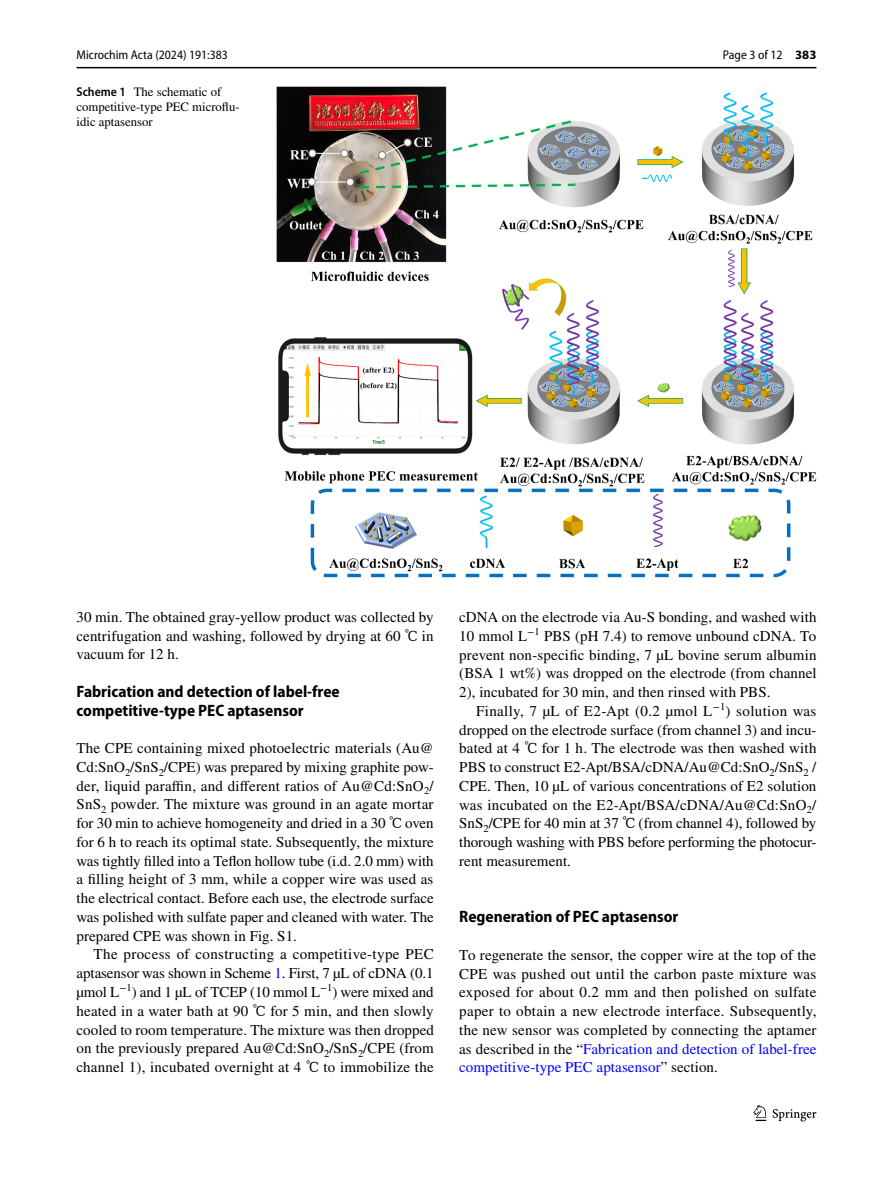
<style>
.page{position:relative;width:893px;height:1187px;background:#fff}
.page>*{position:absolute;margin:0;border:0;box-sizing:border-box;transform-origin:0 0}
.t1{font:700 semi-condensed 16.5px/18.8px "Myriad Pro";color:#000}
.t2{font:15px/18.8px "STIX";letter-spacing:.005em;color:#000;text-align:justify}
.t3{font:12.75px/15px "STIX";color:#000}
.t4{font:semi-condensed 12.75px "Myriad Pro";color:#000}
.s1{font-weight:700;font-stretch:normal}
.s2{font-family:"Myriad Pro";font-weight:600;font-stretch:semi-condensed}
.s3{font-family:"Code 2000"}
.s4{color:#00f}
</style>
<div class="page">
<hr style="left:77px;top:67px;width:739px;height:1px;background:#000">
<svg style="left:753px;top:1105px;width:13px;height:15px"></svg>
<svg style="left:773px;top:1109px;width:43px;height:12px"></svg>
<img style="left:276px;top:87px;width:540px;height:490px">
<p class="t4" style="left:77px;top:48px;width:153px">Microchim Acta (2024) 191:383</p>
<p class="t4" style="left:723px;top:48px;width:95px">Page 3 of 12 <span class="s1">383</span></p>
<p class="t3" style="left:77px;top:85px;width:165px"><span class="s2">Scheme 1</span> The schematic of competitive-type PEC microflu&shy;idic aptasensor</p>
<p class="t2" style="left:77px;top:608px;width:359px">30 min. The obtained gray-yellow product was collected by centrifugation and washing, followed by drying at 60 <span class="s3">℃</span> in vacuum for 12 h.</p>
<p class="t1" style="left:77px;top:682px;width:265px">Fabrication and detection of label‑free competitive‑type PEC aptasensor</p>
<p class="t2" style="left:77px;top:739px;width:359px">The CPE containing mixed photoelectric materials (Au@ Cd:SnO<sub>2</sub>/SnS<sub>2</sub>/CPE) was prepared by mixing graphite pow&shy;der, liquid paraffin, and different ratios of Au@Cd:SnO<sub>2</sub>/ SnS<sub>2</sub> powder. The mixture was ground in an agate mortar for 30 min to achieve homogeneity and dried in a 30 <span class="s3">℃</span> oven for 6 h to reach its optimal state. Subsequently, the mixture was tightly filled into a Teflon hollow tube (i.d. 2.0 mm) with a filling height of 3 mm, while a copper wire was used as the electrical contact. Before each use, the electrode surface was polished with sulfate paper and cleaned with water. The prepared CPE was shown in Fig. S1.</p>
<p class="t2" style="left:77px;top:946px;width:359px;text-indent:17px">The process of constructing a competitive-type PEC aptasensor was shown in Scheme <span class="s4">1</span>. First, 7 µL of cDNA (0.1 µmol L<sup>−1</sup>) and 1 µL of TCEP (10 mmol L<sup>−1</sup>) were mixed and heated in a water bath at 90 <span class="s3">℃</span> for 5 min, and then slowly cooled to room temperature. The mixture was then dropped on the previously prepared Au@Cd:SnO<sub>2</sub>/SnS<sub>2</sub>/CPE (from channel 1), incubated overnight at 4 <span class="s3">℃</span> to immobilize the</p>
<p class="t2" style="left:459px;top:608px;width:359px">cDNA on the electrode via Au-S bonding, and washed with 10 mmol L<sup>−1</sup> PBS (pH 7.4) to remove unbound cDNA. To prevent non-specific binding, 7 µL bovine serum albumin (BSA 1 wt%) was dropped on the electrode (from channel 2), incubated for 30 min, and then rinsed with PBS.</p>
<p class="t2" style="left:459px;top:702px;width:359px;text-indent:17px">Finally, 7 µL of E2-Apt (0.2 µmol L<sup>−1</sup>) solution was dropped on the electrode surface (from channel 3) and incu&shy;bated at 4 <span class="s3">℃</span> for 1 h. The electrode was then washed with PBS to construct E2-Apt/BSA/cDNA/Au@Cd:SnO<sub>2</sub>/SnS<sub>2</sub> / CPE. Then, 10 µL of various concentrations of E2 solution was incubated on the E2-Apt/BSA/cDNA/Au@Cd:SnO<sub>2</sub>/ SnS<sub>2</sub>/CPE for 40 min at 37 <span class="s3">℃</span> (from channel 4), followed by thorough washing with PBS before performing the photocur&shy;rent measurement.</p>
<p class="t1" style="left:459px;top:907px;width:221px">Regeneration of PEC aptasensor</p>
<p class="t2" style="left:459px;top:946px;width:359px">To regenerate the sensor, the copper wire at the top of the CPE was pushed out until the carbon paste mixture was exposed for about 0.2 mm and then polished on sulfate paper to obtain a new electrode interface. Subsequently, the new sensor was completed by connecting the aptamer as described in the “<span class="s4">Fabrication and detection of label-free competitive-type PEC aptasensor</span>” section.</p>
</div>
